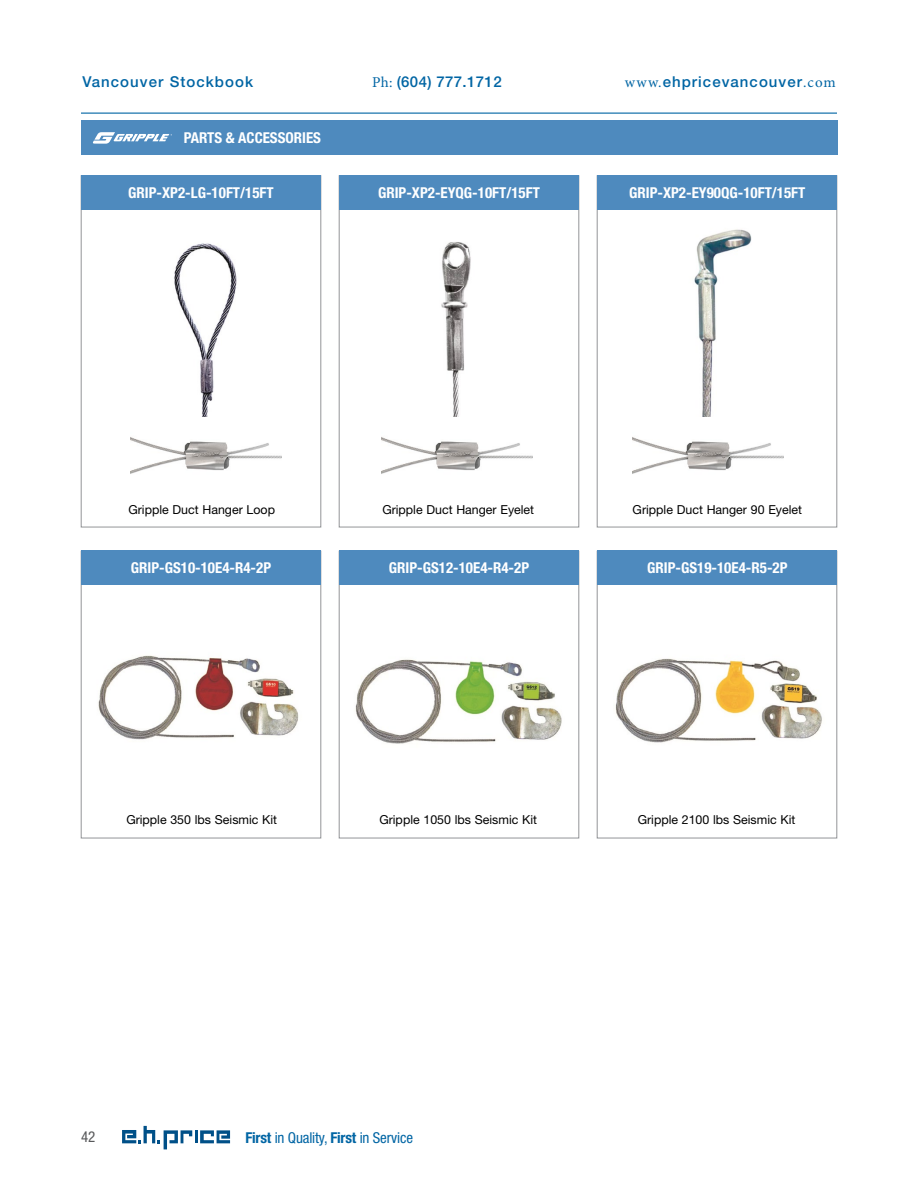
<style>
.page{position:relative;width:918px;height:1188px;background:#fff}
.page>*{position:absolute;margin:0;border:0;box-sizing:border-box;transform-origin:0 0}
.t1{font:700 condensed 15px "Helvetica Neue LT Std";color:#fff}
.t2{font:500 15px "Helvetica Neue LT Std";letter-spacing:.07em;color:#0065a4}
.t3{font:condensed 15px "Helvetica Neue LT Std";letter-spacing:-.01em;color:#0065a4}
.t4{font:500 15px "Helvetica Neue LT Std";letter-spacing:.025em;color:#0065a4}
.t5{font:condensed 15px "Helvetica Neue LT Std";color:#58595b}
.t6{font:12.3px "Helvetica Neue LT Std";color:#000}
.s1{font-family:"Minion Pro";font-weight:400}
.s2{font-weight:700}
</style>
<div class="page">
<hr style="left:81px;top:113px;width:756px;height:1px;background:#0065a4">
<svg style="left:122px;top:1126px;width:108px;height:23px"></svg>
<img style="left:694px;top:229px;width:58px;height:188px">
<div style="left:81px;top:121px;width:756px;height:34px;background:#4e8abe"></div>
<svg style="left:93px;top:132px;width:79px;height:12px"></svg>
<img style="left:441px;top:242px;width:30px;height:175px">
<img style="left:98px;top:655px;width:201px;height:85px">
<img style="left:355px;top:659px;width:207px;height:85px">
<img style="left:615px;top:658px;width:207px;height:85px">
<img style="left:174px;top:243px;width:63px;height:174px">
<img style="left:382px;top:437px;width:150px;height:37px">
<img style="left:131px;top:437px;width:150px;height:37px">
<img style="left:633px;top:437px;width:150px;height:37px">
<div style="left:339px;top:175px;width:240px;height:352px;border:1px solid #939598"></div>
<div style="left:339px;top:550px;width:240px;height:288px;border:1px solid #939598"></div>
<div style="left:597px;top:175px;width:240px;height:352px;border:1px solid #939598"></div>
<div style="left:597px;top:550px;width:240px;height:288px;border:1px solid #939598"></div>
<div style="left:81px;top:175px;width:240px;height:352px;border:1px solid #939598"></div>
<div style="left:81px;top:550px;width:240px;height:288px;border:1px solid #939598"></div>
<div style="left:81px;top:551px;width:240px;height:34px;background:#4e8abe"></div>
<div style="left:81px;top:175px;width:240px;height:35px;background:#4e8abe"></div>
<div style="left:339px;top:551px;width:240px;height:34px;background:#4e8abe"></div>
<div style="left:339px;top:175px;width:240px;height:35px;background:#4e8abe"></div>
<div style="left:597px;top:551px;width:240px;height:34px;background:#4e8abe"></div>
<div style="left:597px;top:175px;width:240px;height:35px;background:#4e8abe"></div>
<p class="t2" style="left:83px;top:73px;width:172px">Vancouver Stockbook</p>
<p class="t4" style="left:372px;top:73px;width:131px"><span class="s1">Ph:</span> (604) 777.1712</p>
<p class="t2" style="left:625px;top:73px;width:212px"><span class="s1">www.</span>ehpricevancouver<span class="s1">.com</span></p>
<p class="t1" style="left:184px;top:128px;width:139px">PARTS &amp; ACCESSORIES</p>
<p class="t1" style="left:128px;top:183px;width:147px">GRIP-XP2-LG-10FT/15FT</p>
<p class="t1" style="left:378px;top:183px;width:163px">GRIP-XP2-EYQG-10FT/15FT</p>
<p class="t1" style="left:629px;top:183px;width:178px">GRIP-XP2-EY90QG-10FT/15FT</p>
<p class="t6" style="left:128px;top:502px;width:148px">Gripple Duct Hanger Loop</p>
<p class="t6" style="left:382px;top:502px;width:153px">Gripple Duct Hanger Eyelet</p>
<p class="t6" style="left:633px;top:502px;width:171px">Gripple Duct Hanger 90 Eyelet</p>
<p class="t1" style="left:131px;top:559px;width:142px">GRIP-GS10-10E4-R4-2P</p>
<p class="t1" style="left:389px;top:559px;width:142px">GRIP-GS12-10E4-R4-2P</p>
<p class="t1" style="left:647px;top:559px;width:142px">GRIP-GS19-10E4-R5-2P</p>
<p class="t6" style="left:126px;top:812px;width:152px">Gripple 350 lbs Seismic Kit</p>
<p class="t6" style="left:379px;top:812px;width:159px">Gripple 1050 lbs Seismic Kit</p>
<p class="t6" style="left:638px;top:812px;width:159px">Gripple 2100 lbs Seismic Kit</p>
<p class="t5" style="left:81px;top:1128px;width:16px">42</p>
<p class="t3" style="left:245px;top:1129px;width:169px"><span class="s2">First</span> in Quality, <span class="s2">First</span> in Service</p>
</div>
